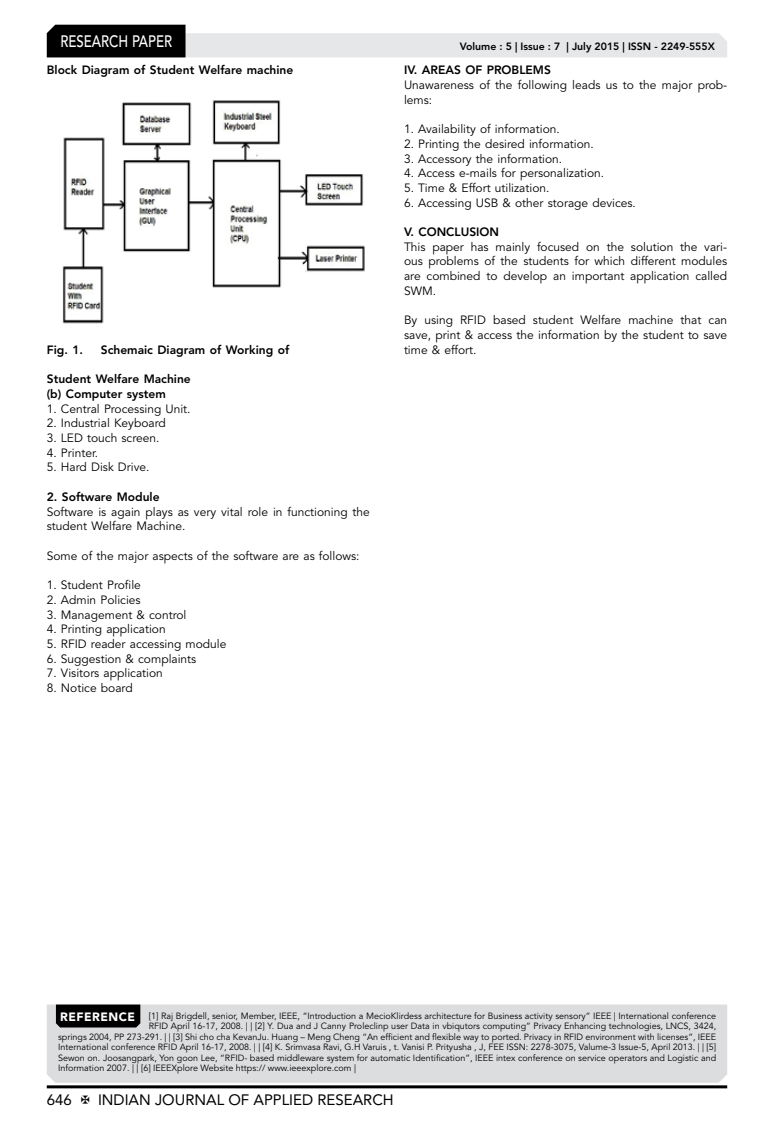
<style>
.page{position:relative;width:774px;height:1136px;background:#fff}
.page>*{position:absolute;margin:0;border:0;box-sizing:border-box;transform-origin:0 0}
.t1{font:500 16.5px "Avenir LT Std";color:#fff;scale:.8 1}
.t2{font:15px "Avenir LT Std";color:#000}
.t3{font:12px/14.7px "Avenir LT Std";color:#000}
.t4{font:800 12px/14.7px "Avenir LT Std";color:#000}
.t5{font:800 10.5px "Avenir LT Std";color:#000}
.t6{font:9px "Avenir LT Std";color:#000}
.s1{font-weight:900;font-size:12px;color:#fff}
</style>
<div class="page">
<hr style="left:47px;top:1085px;width:680px;height:3px;background:#000">
<svg style="left:47px;top:25px;width:680px;height:32px"></svg>
<img style="left:62px;top:100px;width:303px;height:224px">
<div style="left:47px;top:1004px;width:680px;height:78px;background:#dcddde"></div>
<div style="left:56px;top:1004px;width:84px;height:23px;background:#000"></div>
<h1 class="t1" style="left:60px;top:32px;width:139px">RESEARCH PAPER</h1>
<p class="t4" style="left:47px;top:63px;width:248px">Block Diagram of Student Welfare machine</p>
<p class="t4" style="left:47px;top:342px;width:38px">Fig. 1.</p>
<p class="t4" style="left:101px;top:342px;width:190px">Schemaic Diagram of Working of</p>
<p class="t4" style="left:47px;top:371px;width:146px">Student Welfare Machine (b) Computer system</p>
<p class="t3" style="left:47px;top:401px;width:145px">1. Central Processing Unit.</p>
<p class="t3" style="left:47px;top:416px;width:121px">2. Industrial Keyboard</p>
<p class="t3" style="left:47px;top:431px;width:114px">3. LED touch screen.</p>
<p class="t3" style="left:47px;top:445px;width:53px">4. Printer.</p>
<p class="t3" style="left:47px;top:460px;width:104px">5. Hard Disk Drive.</p>
<p class="t4" style="left:47px;top:489px;width:114px">2. Software Module</p>
<p class="t3" style="left:47px;top:504px;width:325px">Software is again plays as very vital role in functioning the student Welfare Machine.</p>
<p class="t3" style="left:47px;top:548px;width:314px">Some of the major aspects of the software are as follows:</p>
<p class="t3" style="left:47px;top:578px;width:96px">1. Student Profile</p>
<p class="t3" style="left:47px;top:592px;width:95px">2. Admin Policies</p>
<p class="t3" style="left:47px;top:607px;width:141px">3. Management &amp; control</p>
<p class="t3" style="left:47px;top:622px;width:120px">4. Printing application</p>
<p class="t3" style="left:47px;top:636px;width:181px">5. RFID reader accessing module</p>
<p class="t3" style="left:47px;top:651px;width:151px">6. Suggestion &amp; complaints</p>
<p class="t3" style="left:47px;top:666px;width:118px">7. Visitors application</p>
<p class="t3" style="left:47px;top:680px;width:87px">8. Notice board</p>
<p class="t5" style="left:460px;top:41px;width:257px">Volume : 5 | Issue : 7 | July 2015 | ISSN - 2249-555X</p>
<p class="t4" style="left:404px;top:63px;width:148px">IV. AREAS OF PROBLEMS</p>
<p class="t3" style="left:404px;top:78px;width:325px">Unawareness of the following leads us to the major prob&shy;lems:</p>
<p class="t3" style="left:404px;top:122px;width:157px">1. Availability of information.</p>
<p class="t3" style="left:404px;top:137px;width:191px">2. Printing the desired information.</p>
<p class="t3" style="left:404px;top:151px;width:160px">3. Accessory the information.</p>
<p class="t3" style="left:404px;top:166px;width:202px">4. Access e-mails for personalization.</p>
<p class="t3" style="left:404px;top:181px;width:147px">5. Time &amp; Effort utilization.</p>
<p class="t3" style="left:404px;top:195px;width:233px">6. Accessing USB &amp; other storage devices.</p>
<p class="t4" style="left:404px;top:224px;width:97px">V. CONCLUSION</p>
<p class="t3" style="left:404px;top:239px;width:325px;text-align:justify">This paper has mainly focused on the solution the vari&shy;ous problems of the students for which different modules are combined to develop an important application called SWM.</p>
<p class="t3" style="left:404px;top:313px;width:325px;text-align:justify">By using RFID based student Welfare machine that can save, print &amp; access the information by the student to save time &amp; effort.</p>
<p class="t6" style="left:60px;top:1010px;width:657px"><span class="s1">REFERENCE</span> [1] Raj Brigdell, senior, Member, IEEE, “Introduction a MecioKlirdess architecture for Business activity sensory” IEEE | International conference</p>
<p class="t6" style="left:149px;top:1020px;width:569px">RFID April 16-17, 2008. | | [2] Y. Dua and J Canny Proleclinp user Data in vbiqutors computing” Privacy Enhancing technologies, LNCS, 3424,</p>
<p class="t6" style="left:58px;top:1031px;width:659px">springs 2004, PP 273-291. | | [3] Shi cho cha KevanJu. Huang – Meng Cheng “An efficient and flexible way to ported. Privacy in RFID environment with licenses”, IEEE</p>
<p class="t6" style="left:58px;top:1041px;width:660px">International conference RFID April 16-17, 2008. | | [4] K. Srimvasa Ravi, G.H Varuis , t. Vanisi P. Prityusha , J, FEE ISSN: 2278-3075, Valume-3 Issue-5, April 2013. | | [5]</p>
<p class="t6" style="left:58px;top:1052px;width:659px">Sewon on. Joosangpark, Yon goon Lee, “RFID- based middleware system for automatic Identification”, IEEE intex conference on service operators and Logistic and</p>
<p class="t6" style="left:58px;top:1062px;width:299px">Information 2007. | | [6] IEEEXplore Website https:// www.ieeexplore.com |</p>
<p class="t2" style="left:47px;top:1090px;width:27px">646</p>
<p class="t2" style="left:98px;top:1090px;width:297px">INDIAN JOURNAL OF APPLIED RESEARCH</p>
</div>
